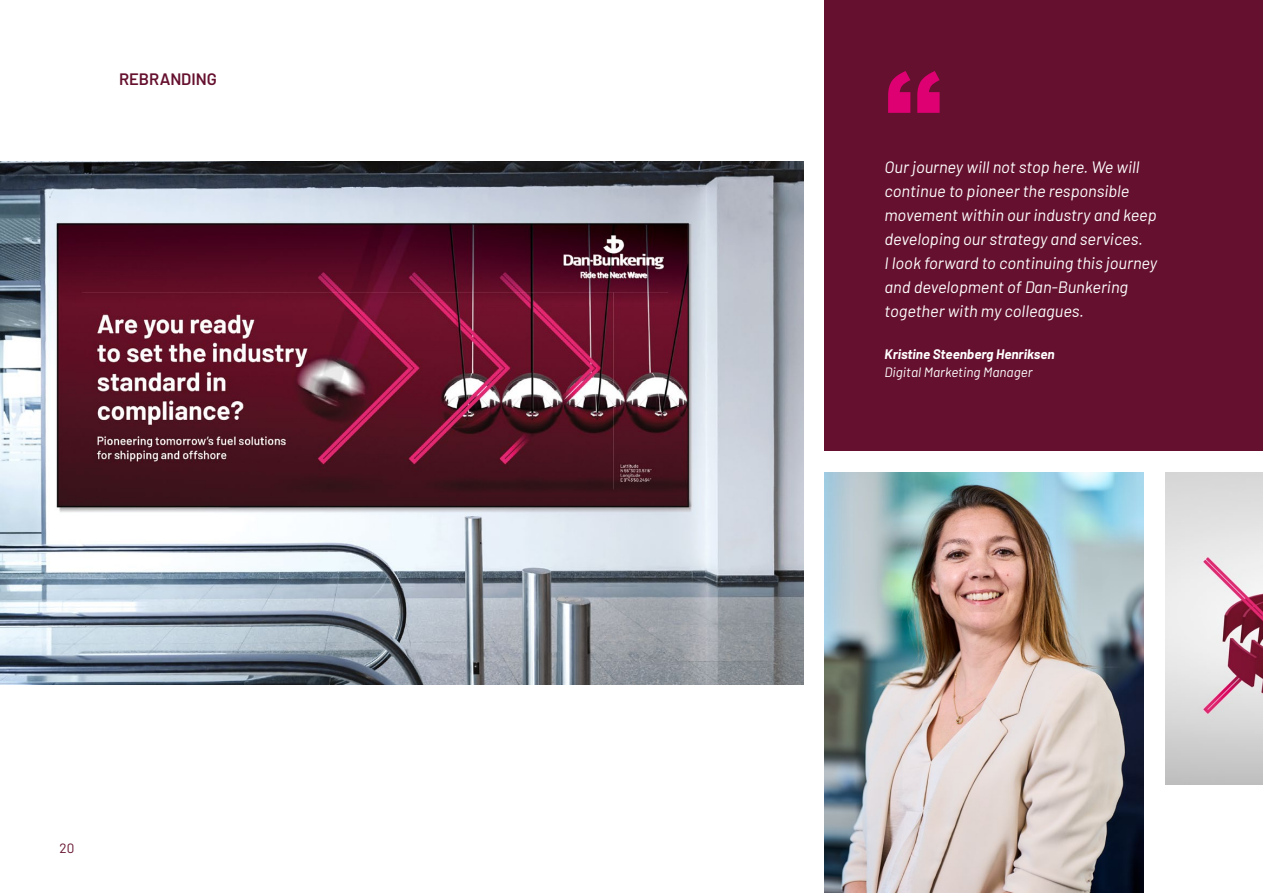
<style>
.page{position:relative;width:1263px;height:893px;background:#fff}
.page>*{position:absolute;margin:0;border:0;box-sizing:border-box;transform-origin:0 0}
.t1{font:900 105px "Arial";color:#de0072}
.t2{font:italic 16.5px/24px "Barlow";color:#fff}
.t3{font:600 16.5px "Barlow";color:#65102e}
.t4{font:italic 700 13.5px "Barlow";color:#fff}
.t5{font:italic 13.5px "Barlow";color:#fff}
.t6{font:13.5px "Barlow";color:#65102e}
</style>
<div class="page">
<img style="left:0;top:162px;width:804px;height:523px">
<div style="left:825px;top:0;width:438px;height:451px;background:#65102e"></div>
<img style="left:1165px;top:472px;width:98px;height:313px">
<img style="left:825px;top:472px;width:319px;height:421px">
<p class="t3" style="left:119px;top:66px;width:99px">REBRANDING</p>
<p class="t6" style="left:60px;top:838px;width:16px">20</p>
<h1 class="t1" style="left:884px;top:34px;width:60px">‘‘</h1>
<p class="t2" style="left:884px;top:154px;width:274px">Our journey will not stop here. We will continue to pioneer the responsible movement within our industry and keep developing our strategy and services.<br>I look forward to continuing this journey and development of Dan-Bunkering together with my colleagues.</p>
<p class="t4" style="left:884px;top:344px;width:172px">Kristine Steenberg Henriksen</p>
<p class="t5" style="left:884px;top:362px;width:149px">Digital Marketing Manager</p>
</div>
